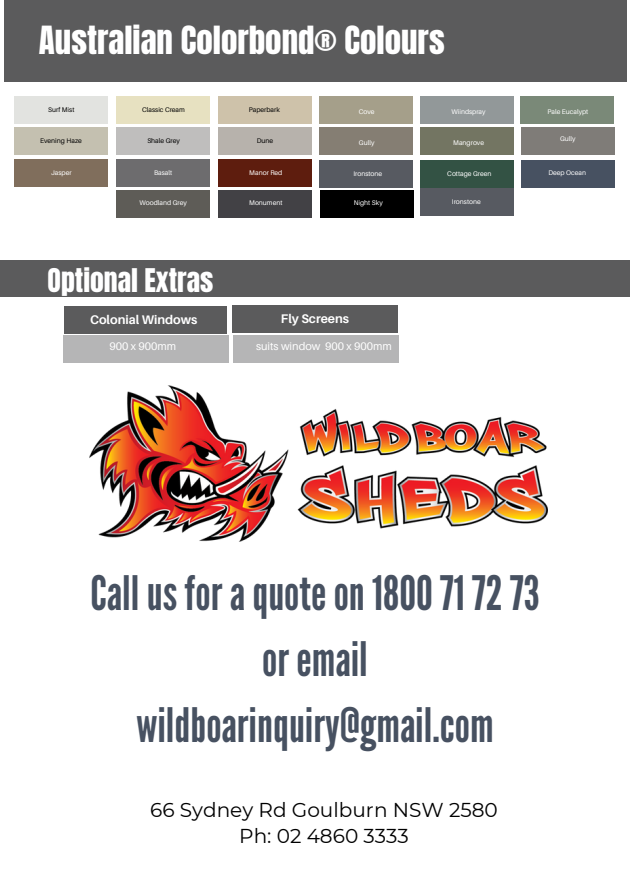
<style>
.page{position:relative;width:630px;height:891px;background:#fff}
.page>*{position:absolute;margin:0;border:0;box-sizing:border-box;transform-origin:0 0}
.t1{font:47.6px/66px "League Gothic";color:#475161;text-align:center}
.t2{font:32.8px "Anton";color:#fff}
.t3{font:27.6px "Anton";color:#fff}
.t4{font:20px/26.8px "Montserrat";color:#000;text-align:center}
.t5{font:700 12.4px "Aileron";color:#fff}
.t6{font:10.8px "Aileron";color:#fff}
.t7{font:6.8px "Aileron";color:#fff}
.t8{font:6.8px "Aileron";color:#000}
</style>
<div class="page">
<div style="left:4px;top:0;width:623px;height:81px;background:#5b5b5c"></div>
<div style="left:0;top:261px;width:630px;height:36px;background:#5b5b5c"></div>
<div style="left:63px;top:335px;width:165px;height:27px;background:#b5b5b6"></div>
<div style="left:233px;top:306px;width:165px;height:27px;background:#5b5b5c"></div>
<div style="left:233px;top:335px;width:165px;height:27px;background:#b5b5b6"></div>
<div style="left:14px;top:96px;width:93px;height:27px;background:#e2e3e0"></div>
<div style="left:14px;top:127px;width:93px;height:27px;background:#c4c0b0"></div>
<div style="left:14px;top:159px;width:93px;height:27px;background:#806e5c"></div>
<div style="left:320px;top:160px;width:93px;height:27px;background:#575a61"></div>
<div style="left:320px;top:191px;width:93px;height:27px;background:#000"></div>
<div style="left:116px;top:96px;width:93px;height:27px;background:#e7e1c1"></div>
<div style="left:117px;top:127px;width:93px;height:27px;background:#bfbebd"></div>
<div style="left:116px;top:159px;width:94px;height:27px;background:#6d6c6e"></div>
<div style="left:117px;top:190px;width:93px;height:27px;background:#5e5c57"></div>
<div style="left:421px;top:160px;width:93px;height:27px;background:#335244"></div>
<div style="left:218px;top:96px;width:93px;height:27px;background:#cec2aa"></div>
<div style="left:218px;top:127px;width:93px;height:27px;background:#b7b2ac"></div>
<div style="left:218px;top:159px;width:93px;height:27px;background:#5e1d0e"></div>
<div style="left:218px;top:190px;width:94px;height:27px;background:#424145"></div>
<div style="left:521px;top:160px;width:94px;height:27px;background:#475161"></div>
<div style="left:319px;top:96px;width:93px;height:27px;background:#a59f8a"></div>
<div style="left:319px;top:127px;width:94px;height:27px;background:#857e73"></div>
<div style="left:420px;top:96px;width:93px;height:27px;background:#929899"></div>
<div style="left:420px;top:127px;width:94px;height:27px;background:#737562"></div>
<div style="left:521px;top:96px;width:93px;height:27px;background:#7a8978"></div>
<div style="left:521px;top:127px;width:93px;height:27px;background:#7f7c78"></div>
<div style="left:64px;top:306px;width:163px;height:27px;background:#5b5b5c"></div>
<img style="left:90px;top:385px;width:457px;height:157px">
<div style="left:420px;top:189px;width:93px;height:27px;background:#575a61"></div>
<h2 class="t2" style="left:39px;top:17px;width:407px">Australian Colorbond® Colours</h2>
<p class="t8" style="left:48px;top:105px;width:28px">Surf Mist</p>
<p class="t8" style="left:40px;top:136px;width:43px">Evening Haze</p>
<p class="t7" style="left:51px;top:169px;width:22px">Jasper</p>
<p class="t7" style="left:353px;top:170px;width:30px">Ironstone</p>
<p class="t8" style="left:142px;top:105px;width:44px">Classic Cream</p>
<p class="t8" style="left:147px;top:136px;width:34px">Shale Grey</p>
<p class="t7" style="left:154px;top:169px;width:20px">Basalt</p>
<p class="t7" style="left:139px;top:199px;width:49px">Woodland Grey</p>
<p class="t8" style="left:249px;top:105px;width:33px">Paperbark</p>
<p class="t8" style="left:257px;top:136px;width:18px">Dune</p>
<p class="t7" style="left:249px;top:169px;width:35px">Manor Red</p>
<p class="t7" style="left:249px;top:199px;width:35px">Monument</p>
<p class="t7" style="left:354px;top:199px;width:31px">Night Sky</p>
<p class="t7" style="left:359px;top:108px;width:17px">Cove</p>
<p class="t7" style="left:359px;top:138px;width:17px">Gully</p>
<h3 class="t3" style="left:48px;top:260px;width:167px">Optional Extras</h3>
<h3 class="t5" style="left:117px;top:311px;width:57px">Windows</h3>
<h3 class="t5" style="left:90px;top:312px;width:109px">Colonial Windows</h3>
<h3 class="t6" style="left:109px;top:339px;width:68px">900 x 900mm</h3>
<h3 class="t5" style="left:281px;top:311px;width:70px">Fly Screens</h3>
<h3 class="t6" style="left:256px;top:339px;width:137px">suits window 900 x 900mm</h3>
<p class="t7" style="left:451px;top:108px;width:36px">Wiindspray</p>
<p class="t7" style="left:453px;top:138px;width:32px">Mangrove</p>
<p class="t7" style="left:447px;top:170px;width:46px">Cottage Green</p>
<p class="t7" style="left:452px;top:198px;width:30px">Ironstone</p>
<p class="t7" style="left:548px;top:108px;width:42px">Pale Eucalypt</p>
<p class="t7" style="left:560px;top:134px;width:17px">Gully</p>
<p class="t7" style="left:548px;top:168px;width:39px">Deep Ocean</p>
<h1 class="t1" style="left:91px;top:561px;width:451px">Callus foraquoteon180071 7273 oremail wildboarinquiry@gmail.com</h1>
<h3 class="t4" style="left:150px;top:796px;width:349px">66 Sydney Rd Goulburn NSW 2580<br>Ph: 02 4860 3333</h3>
</div>
